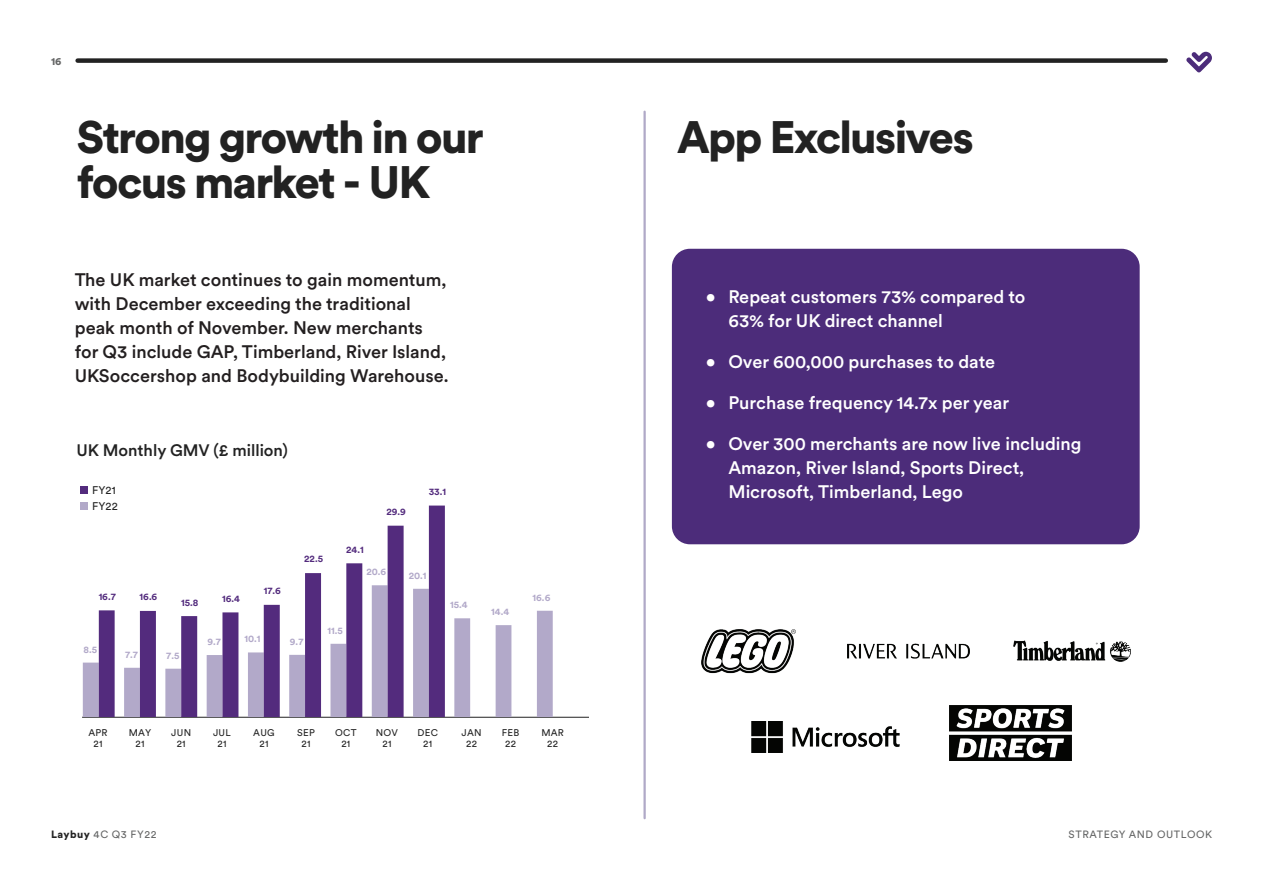
<style>
.page{position:relative;width:1263px;height:893px;background:#fff}
.page>*{position:absolute;margin:0;border:0;box-sizing:border-box;transform-origin:0 0}
.t1{font:900 45px/45px "Circular XX";letter-spacing:-.04em;color:#222}
.t2{font:500 18px/24px "Circular XX";color:#fff}
.t3{font:500 18px/24px "Circular XX";color:#231f20}
.t4{font:500 16.5px "Circular XX";color:#222}
.t5{font:700 12.45px "Circular XX";color:#222}
.t6{font:11.1px/15.6px "Circular XX";color:#222}
.t7{font:10.5px "Circular XX";letter-spacing:.055em;color:#646565}
.t8{font:900 10.5px "Circular XX";color:#646565}
.t9{font:9.6px/11.6px "Circular XX";letter-spacing:.025em;color:#222;text-align:center}
.t10{font:700 9.6px "Circular XX";color:#b2a9c9}
.t11{font:700 9.6px "Circular XX";letter-spacing:-.005em;color:#532b7d}
.s1{font-weight:900;color:#222}
</style>
<div class="page">
<svg style="left:1186px;top:52px;width:26px;height:20px"></svg>
<hr style="left:82px;top:717px;width:507px;height:1px;background:#222">
<div style="left:81px;top:486px;width:7px;height:8px;background:#532b7d"></div>
<div style="left:81px;top:502px;width:7px;height:8px;background:#b2a9c9"></div>
<svg style="left:83px;top:610px;width:470px;height:107px"></svg>
<svg style="left:99px;top:506px;width:346px;height:211px"></svg>
<hr style="left:643px;top:112px;width:3px;height:706px;background:#b0a9c7">
<div style="left:672px;top:249px;width:468px;height:295px;background:#4c2c7a;border-radius:18px"></div>
<img style="left:702px;top:629px;width:94px;height:45px">
<img style="left:847px;top:643px;width:122px;height:63px">
<img style="left:1013px;top:640px;width:118px;height:66px">
<img style="left:752px;top:721px;width:148px;height:32px">
<img style="left:949px;top:706px;width:123px;height:55px">
<div style="left:78px;top:58px;width:1088px;height:5px;background:#222"></div>
<p class="t8" style="left:51px;top:54px;width:12px">16</p>
<h1 class="t1" style="left:77px;top:113px;width:409px">Strong growth in our focus market - UK</h1>
<h1 class="t1" style="left:677px;top:113px;width:298px">App Exclusives</h1>
<p class="t3" style="left:75px;top:266px;width:375px">The UK market continues to gain momentum, with December exceeding the traditional peak month of November. New merchants for Q3 include GAP, Timberland, River Island, UKSoccershop and Bodybuilding Warehouse.</p>
<p class="t4" style="left:77px;top:439px;width:213px">UK Monthly GMV (£ million)</p>
<p class="t5" style="left:81px;top:451px;width:132px">UK Monthly GMV (£m)</p>
<p class="t6" style="left:92px;top:482px;width:27px">FY21<br>FY22</p>
<p class="t11" style="left:304px;top:552px;width:20px">22.5</p>
<p class="t11" style="left:346px;top:543px;width:19px">24.1</p>
<p class="t11" style="left:386px;top:505px;width:21px">29.9</p>
<p class="t11" style="left:429px;top:485px;width:19px">33.1</p>
<p class="t10" style="left:366px;top:565px;width:21px">20.6</p>
<p class="t10" style="left:409px;top:569px;width:19px">20.1</p>
<p class="t11" style="left:264px;top:584px;width:19px">17.6</p>
<p class="t11" style="left:99px;top:590px;width:19px">16.7</p>
<p class="t11" style="left:140px;top:590px;width:19px">16.6</p>
<p class="t10" style="left:533px;top:591px;width:19px">16.6</p>
<p class="t11" style="left:181px;top:595px;width:19px">15.8</p>
<p class="t11" style="left:222px;top:592px;width:19px">16.4</p>
<p class="t10" style="left:450px;top:598px;width:19px">15.4</p>
<p class="t10" style="left:491px;top:605px;width:20px">14.4</p>
<p class="t10" style="left:83px;top:642px;width:15px">8.5</p>
<p class="t10" style="left:125px;top:648px;width:15px">7.7</p>
<p class="t10" style="left:166px;top:649px;width:15px">7.5</p>
<p class="t10" style="left:207px;top:635px;width:15px">9.7</p>
<p class="t10" style="left:244px;top:632px;width:18px">10.1</p>
<p class="t10" style="left:290px;top:635px;width:15px">9.7</p>
<p class="t10" style="left:327px;top:624px;width:17px">11.5</p>
<p class="t9" style="left:88px;top:726px;width:21px">APR<br>21</p>
<p class="t9" style="left:129px;top:726px;width:24px">MAY<br>21</p>
<p class="t9" style="left:171px;top:726px;width:21px">JUN<br>21</p>
<p class="t9" style="left:213px;top:726px;width:19px">JUL<br>21</p>
<p class="t9" style="left:253px;top:726px;width:23px">AUG<br>21</p>
<p class="t9" style="left:297px;top:726px;width:19px">SEP<br>21</p>
<p class="t9" style="left:335px;top:726px;width:23px">OCT<br>21</p>
<p class="t9" style="left:376px;top:726px;width:24px">NOV<br>21</p>
<p class="t9" style="left:418px;top:726px;width:22px">DEC<br>21</p>
<p class="t9" style="left:462px;top:726px;width:22px">JAN<br>22</p>
<p class="t9" style="left:502px;top:726px;width:19px">FEB<br>22</p>
<p class="t9" style="left:541px;top:726px;width:24px">MAR<br>22</p>
<p class="t2" style="left:728px;top:283px;width:298px;text-indent:-22px">• Repeat customers 73% compared to<br>63% for UK direct channel</p>
<p class="t2" style="left:706px;top:348px;width:291px">• Over 600,000 purchases to date</p>
<p class="t2" style="left:706px;top:389px;width:305px">• Purchase frequency 14.7x per year</p>
<p class="t2" style="left:728px;top:430px;width:355px;text-indent:-22px">• Over 300 merchants are now live including<br>Amazon, River Island, Sports Direct,<br>Microsoft, Timberland, Lego</p>
<p class="t7" style="left:51px;top:827px;width:107px"><span class="s1">Laybuy</span> 4C Q3 FY22</p>
<p class="t7" style="left:1068px;top:827px;width:145px">STRATEGY AND OUTLOOK</p>
</div>
